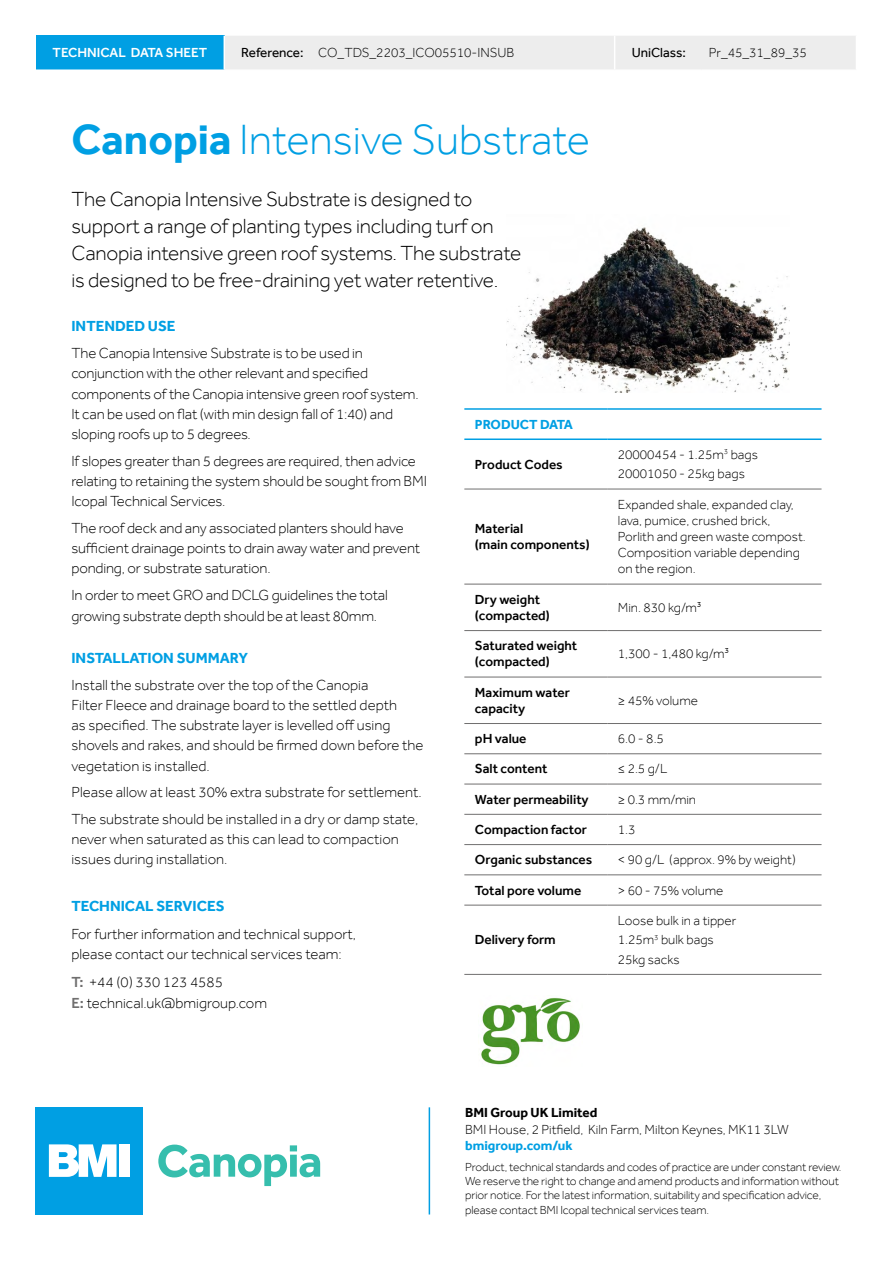
<style>
.page{position:relative;width:893px;height:1263px;background:#fff}
.page>*{position:absolute;margin:0;border:0;box-sizing:border-box;transform-origin:0 0}
.t1{font:300 43.5px "Effra";color:#009fe3}
.t2{font:300 21px/27px "Effra";letter-spacing:-.01em;color:#000}
.t3{font:300 15px/20.2px "Effra";letter-spacing:-.01em;color:#000}
.t4{font:700 15px "Effra";color:#009fe3}
.t5{font:300 13.5px/16.2px "Effra";color:#000}
.t6{font:500 13.5px/16.2px "Effra";color:#000}
.t7{font:700 13.5px "Effra";color:#009fe3}
.t8{font:500 13.5px "Effra";color:#fff}
.t9{font:700 13.5px "Effra";color:#000}
.t10{font:13.5px "Effra";color:#000}
.t11{font:300 12px/14.4px "Effra";letter-spacing:-.01em;color:#000}
.s1{font-weight:400}
.s2{font-weight:700}
.s3{font-weight:500;color:#706f6f}
</style>
<div class="page">
<div style="left:36px;top:1107px;width:107px;height:107px;background:#009fe3"></div>
<svg style="left:49px;top:1144px;width:68px;height:33px"></svg>
<div style="left:120px;top:1144px;width:10px;height:33px;background:#fff"></div>
<svg style="left:158px;top:1144px;width:162px;height:42px"></svg>
<img style="left:506px;top:227px;width:284px;height:166px">
<hr style="left:464px;top:489px;width:143px;height:1px;background:#706f6f">
<hr style="left:607px;top:489px;width:214px;height:1px;background:#706f6f">
<hr style="left:464px;top:584px;width:143px;height:1px;background:#706f6f">
<hr style="left:607px;top:584px;width:214px;height:1px;background:#706f6f">
<hr style="left:464px;top:630px;width:143px;height:1px;background:#706f6f">
<hr style="left:607px;top:630px;width:214px;height:1px;background:#706f6f">
<hr style="left:464px;top:677px;width:143px;height:1px;background:#706f6f">
<hr style="left:607px;top:677px;width:214px;height:1px;background:#706f6f">
<hr style="left:464px;top:723px;width:143px;height:1px;background:#706f6f">
<hr style="left:607px;top:723px;width:214px;height:1px;background:#706f6f">
<hr style="left:464px;top:753px;width:143px;height:1px;background:#706f6f">
<hr style="left:607px;top:753px;width:214px;height:1px;background:#706f6f">
<hr style="left:464px;top:784px;width:143px;height:1px;background:#706f6f">
<hr style="left:607px;top:784px;width:214px;height:1px;background:#706f6f">
<hr style="left:464px;top:814px;width:143px;height:1px;background:#706f6f">
<hr style="left:607px;top:814px;width:214px;height:1px;background:#706f6f">
<hr style="left:464px;top:844px;width:143px;height:1px;background:#706f6f">
<hr style="left:607px;top:844px;width:214px;height:1px;background:#706f6f">
<hr style="left:464px;top:874px;width:143px;height:1px;background:#706f6f">
<hr style="left:607px;top:874px;width:214px;height:1px;background:#706f6f">
<hr style="left:464px;top:905px;width:143px;height:1px;background:#706f6f">
<hr style="left:607px;top:905px;width:214px;height:1px;background:#706f6f">
<hr style="left:464px;top:974px;width:143px;height:1px;background:#706f6f">
<hr style="left:607px;top:974px;width:214px;height:1px;background:#706f6f">
<hr style="left:464px;top:408px;width:143px;height:2px;background:#009fe3">
<hr style="left:607px;top:408px;width:214px;height:2px;background:#009fe3">
<hr style="left:464px;top:438px;width:143px;height:2px;background:#009fe3">
<hr style="left:607px;top:438px;width:214px;height:2px;background:#009fe3">
<div style="left:36px;top:36px;width:188px;height:34px;background:#009fe3"></div>
<div style="left:225px;top:36px;width:631px;height:33px;background:#ededed"></div>
<hr style="left:36px;top:69px;width:188px;height:2px;background:#fff">
<hr style="left:614px;top:36px;width:1px;height:33px;background:#fff">
<hr style="left:429px;top:1107px;width:1px;height:107px;background:#009fe3">
<img style="left:481px;top:997px;width:99px;height:68px">
<p class="t8" style="left:53px;top:45px;width:156px">TECHNICAL DATA SHEET</p>
<p class="t5" style="left:241px;top:45px;width:275px"><span class="s1">Reference:</span> CO_TDS_2203_ICO05510-INSUB</p>
<p class="t10" style="left:632px;top:45px;width:56px">UniClass:</p>
<p class="t5" style="left:709px;top:45px;width:100px">Pr_45_31_89_35</p>
<h1 class="t1" style="left:71px;top:114px;width:520px"><span class="s2">Canopia</span> Intensive Substrate</h1>
<h2 class="t2" style="left:71px;top:185px;width:451px">The Canopia Intensive Substrate is designed to support a range of planting types including turf on Canopia intensive green roof systems. The substrate is designed to be free-draining yet water retentive.</h2>
<p class="t4" style="left:71px;top:318px;width:106px">INTENDED USE</p>
<p class="t3" style="left:71px;top:343px;width:349px">The Canopia Intensive Substrate is to be used in conjunction with the other relevant and specified components of the Canopia intensive green roof system.<br>It can be used on flat (with min design fall of 1:40) and sloping roofs up to 5 degrees.</p>
<p class="t3" style="left:71px;top:450px;width:357px">If slopes greater than 5 degrees are required, then advice relating to retaining the system should be sought from BMI<br>Icopal Technical Services.</p>
<p class="t3" style="left:71px;top:518px;width:350px">The roof deck and any associated planters should have sufficient drainage points to drain away water and prevent ponding, or substrate saturation.</p>
<p class="t3" style="left:71px;top:584px;width:318px;line-height:21px">In order to meet GRO and DCLG guidelines the total growing substrate depth should be at least 80mm.</p>
<p class="t4" style="left:71px;top:649px;width:178px">INSTALLATION SUMMARY</p>
<p class="t3" style="left:71px;top:674px;width:354px">Install the substrate over the top of the Canopia<br>Filter Fleece and drainage board to the settled depth<br>as specified. The substrate layer is levelled off using shovels and rakes, and should be firmed down before the vegetation is installed.</p>
<p class="t3" style="left:71px;top:779px;width:352px;line-height:26.7px">Please allow at least 30% extra substrate for settlement.<br>The substrate should be installed in a dry or damp state,</p>
<p class="t3" style="left:71px;top:829px;width:329px">never when saturated as this can lead to compaction issues during installation.</p>
<p class="t4" style="left:71px;top:897px;width:155px">TECHNICAL SERVICES</p>
<p class="t3" style="left:71px;top:924px;width:286px">For further information and technical support, please contact our technical services team:</p>
<p class="t3" style="left:71px;top:972px;width:197px"><span class="s3">T:</span> +44 (0) 330 123 4585<br><span class="s3">E:</span> technical.uk@bmigroup.com</p>
<p class="t7" style="left:475px;top:416px;width:100px">PRODUCT DATA</p>
<p class="t6" style="left:475px;top:456px;width:89px">Product Codes</p>
<p class="t5" style="left:618px;top:444px;width:142px;line-height:19.5px">20000454 - 1.25m<sup>3</sup> bags<br>20001050 - 25kg bags</p>
<p class="t6" style="left:475px;top:520px;width:116px">Material<br>(main components)</p>
<p class="t5" style="left:618px;top:496px;width:190px">Expanded shale, expanded clay, lava, pumice, crushed brick,<br>Porlith and green waste compost.<br>Composition variable depending on the region.</p>
<p class="t6" style="left:475px;top:591px;width:76px">Dry weight (compacted)</p>
<p class="t5" style="left:618px;top:599px;width:85px">Min. 830 kg/m³</p>
<p class="t6" style="left:475px;top:637px;width:104px">Saturated weight (compacted)</p>
<p class="t5" style="left:618px;top:645px;width:113px">1,300 - 1,480 kg/m³</p>
<p class="t6" style="left:475px;top:684px;width:96px">Maximum water capacity</p>
<p class="t5" style="left:618px;top:692px;width:82px">≥ 45% volume</p>
<p class="t6" style="left:475px;top:730px;width:53px">pH value</p>
<p class="t5" style="left:618px;top:730px;width:48px">6.0 - 8.5</p>
<p class="t6" style="left:475px;top:761px;width:74px">Salt content</p>
<p class="t5" style="left:618px;top:761px;width:51px">≤ 2.5 g/L</p>
<p class="t6" style="left:475px;top:791px;width:115px">Water permeability</p>
<p class="t5" style="left:618px;top:791px;width:80px">≥ 0.3 mm/min</p>
<p class="t6" style="left:475px;top:821px;width:113px">Compaction factor</p>
<p class="t5" style="left:618px;top:821px;width:19px">1.3</p>
<p class="t6" style="left:475px;top:851px;width:119px">Organic substances</p>
<p class="t5" style="left:618px;top:851px;width:179px">&lt; 90 g/L (approx. 9% by weight)</p>
<p class="t6" style="left:475px;top:882px;width:108px">Total pore volume</p>
<p class="t5" style="left:618px;top:882px;width:107px">&gt; 60 - 75% volume</p>
<p class="t6" style="left:475px;top:931px;width:82px">Delivery form</p>
<p class="t5" style="left:618px;top:910px;width:120px;line-height:19.5px">Loose bulk in a tipper<br>1.25m<sup>3</sup> bulk bags<br>25kg sacks</p>
<p class="t9" style="left:465px;top:1105px;width:134px">BMI Group UK Limited</p>
<p class="t5" style="left:465px;top:1121px;width:325px">BMI House, 2 Pitfield, Kiln Farm, Milton Keynes, MK11 3LW</p>
<p class="t7" style="left:465px;top:1137px;width:109px">bmigroup.com/uk</p>
<p class="t11" style="left:465px;top:1159px;width:378px">Product, technical standards and codes of practice are under constant review.<br>We reserve the right to change and amend products and information without prior notice. For the latest information, suitability and specification advice, please contact BMI Icopal technical services team.</p>
</div>
